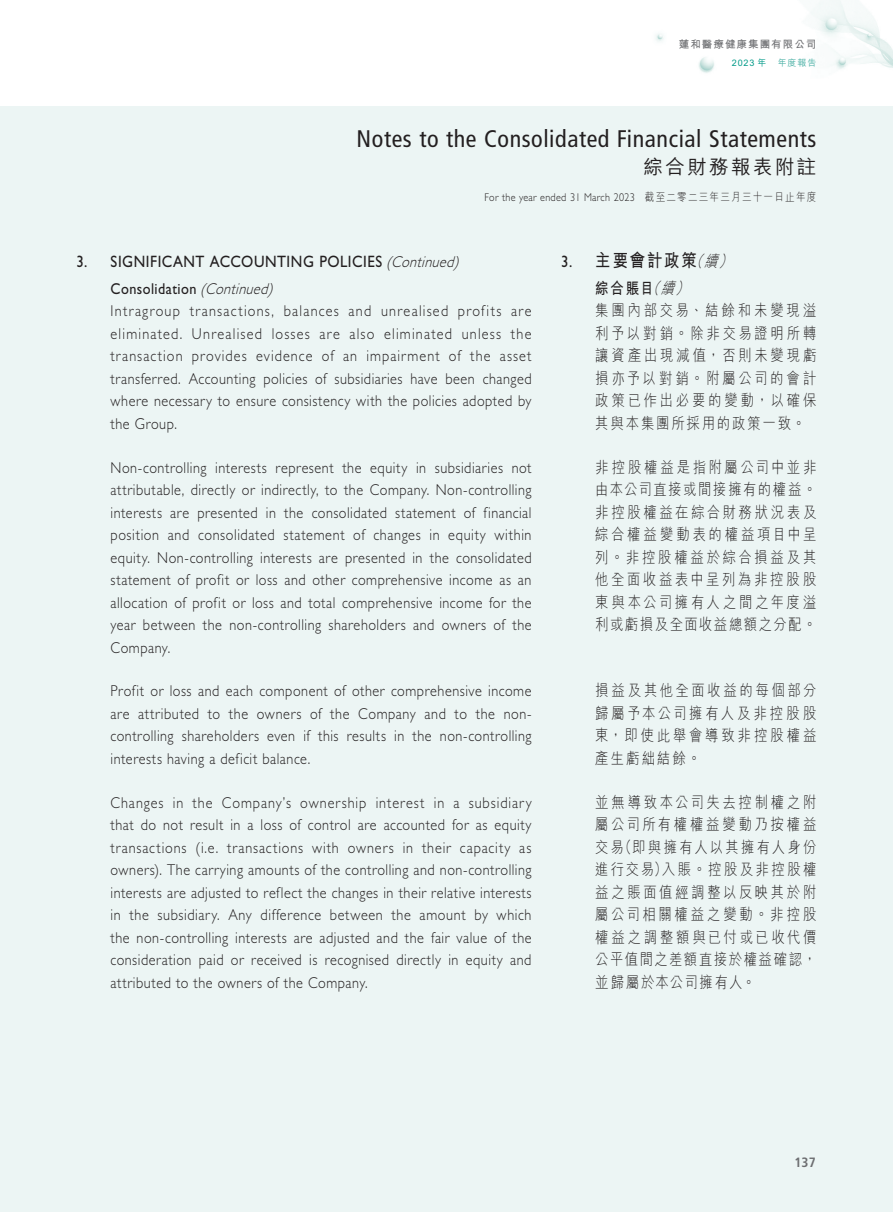
<style>
.page{position:relative;width:893px;height:1212px;background:#fff}
.page>*{position:absolute;margin:0;border:0;box-sizing:border-box;transform-origin:0 0}
.t1{font:condensed 24px "Frutiger LT Std";letter-spacing:.025em;color:#231f20}
.t2{font:500 19.5px "M Hei HK";letter-spacing:.125em;color:#231f20}
.t3{font:700 18px "M Hei HK";letter-spacing:.135em;color:#231f20;scale:.85 1}
.t4{font:16.5px "Gill Sans Std";letter-spacing:.035em;color:#231f20;scale:.9 1}
.t5{font:300 15.75px/22.5px "Gill Sans Std";letter-spacing:.045em;color:#231f20;text-align:justify;scale:.9 1}
.t6{font:300 15.75px/22.5px "M Hei HK";letter-spacing:.19em;color:#231f20;text-align:justify;scale:.85 1}
.t7{font:300 15.75px/22.5px "Gill Sans Std";letter-spacing:.075em;color:#231f20;scale:.9 1}
.t8{font:700 condensed 13.5px "Frutiger LT Std";color:#6c6d70}
.t9{font:300 11.25px "Gill Sans Std";letter-spacing:.03em;color:#231f20;scale:.9 1}
.t10{font:700 10.5px "M Hei HK";letter-spacing:.1em;color:#6c6d70}
.t11{font:500 9px "M Hei HK";letter-spacing:.1em;color:#009a88}
.s1{color:#4cb1a6}
.s2{font-family:"M Hei HK"}
.s3{font-weight:300;font-style:italic;font-size:15.75px}
.s4{font-weight:400}
.s5{font-style:italic}
.s6{font-family:"Gill Sans Std";font-weight:400;font-size:16.5px}
.s7{font-weight:700}
</style>
<div class="page">
<div style="left:0;top:107px;width:893px;height:1105px;background:#ecf5f4"></div>
<p class="t10" style="left:679px;top:36px;width:139px">蓮和醫療健康集團有限公司</p>
<p class="t11" style="left:732px;top:56px;width:86px">2023 年 <span class="s1">年度報告</span></p>
<h1 class="t1" style="left:357px;top:125px;width:461px">Notes to the Consolidated Financial Statements</h1>
<p class="t2" style="left:643px;top:152px;width:174px">綜合財務報表附註</p>
<p class="t9" style="left:485px;top:191px;width:370px">For the year ended 31 March 2023 <span class="s2">截至二零二三年三月三十一日止年度</span></p>
<p class="t4" style="left:77px;top:252px;width:431px">3. SIGNIFICANT ACCOUNTING POLICIES <span class="s3">(Continued)</span></p>
<p class="t7" style="left:111px;top:277px;width:469px"><span class="s4">Consolidation</span> <span class="s5">(Continued)<br></span>Intragroup transactions, balances and unrealised profits are eliminated. Unrealised losses are also eliminated unless the transaction provides evidence of an impairment of the asset transferred. Accounting policies of subsidiaries have been changed where necessary to ensure consistency with the policies adopted by the Group.</p>
<p class="t5" style="left:111px;top:456px;width:469px">Non-controlling interests represent the equity in subsidiaries not attributable, directly or indirectly, to the Company. Non-controlling interests are presented in the consolidated statement of financial position and consolidated statement of changes in equity within equity. Non-controlling interests are presented in the consolidated statement of profit or loss and other comprehensive income as an allocation of profit or loss and total comprehensive income for the year between the non-controlling shareholders and owners of the Company.</p>
<p class="t5" style="left:111px;top:680px;width:469px">Profit or loss and each component of other comprehensive income are attributed to the owners of the Company and to the non&shy;controlling shareholders even if this results in the non-controlling interests having a deficit balance.</p>
<p class="t5" style="left:111px;top:791px;width:469px">Changes in the Company’s ownership interest in a subsidiary that do not result in a loss of control are accounted for as equity transactions (i.e. transactions with owners in their capacity as owners). The carrying amounts of the controlling and non-controlling interests are adjusted to reflect the changes in their relative interests in the subsidiary. Any difference between the amount by which the non-controlling interests are adjusted and the fair value of the consideration paid or received is recognised directly in equity and attributed to the owners of the Company.</p>
<p class="t3" style="left:561px;top:247px;width:207px"><span class="s6">3.</span> 主要會計政策<span class="s3">（續）</span></p>
<p class="t6" style="left:595px;top:276px;width:262px;text-align:left"><span class="s7">綜合賬目</span><span class="s5">（續）<br></span>集團內部交易、結餘和未變現溢利予以對銷。除非交易證明所轉讓資產出現減值，否則未變現虧損亦予以對銷。附屬公司的會計政策已作出必要的變動，以確保其與本集團所採用的政策一致。</p>
<p class="t6" style="left:595px;top:455px;width:262px">非控股權益是指附屬公司中並非由本公司直接或間接擁有的權益。非控股權益在綜合財務狀況表及綜合權益變動表的權益項目中呈列。非控股權益於綜合損益及其他全面收益表中呈列為非控股股東與本公司擁有人之間之年度溢利或虧損及全面收益總額之分配。</p>
<p class="t6" style="left:595px;top:679px;width:262px">損益及其他全面收益的每個部分歸屬予本公司擁有人及非控股股東，即使此舉會導致非控股權益產生虧絀結餘。</p>
<p class="t6" style="left:595px;top:790px;width:262px">並無導致本公司失去控制權之附屬公司所有權權益變動乃按權益交易（即與擁有人以其擁有人身份進行交易）入賬。控股及非控股權益之賬面值經調整以反映其於附屬公司相關權益之變動。非控股權益之調整額與已付或已收代價公平值間之差額直接於權益確認，並歸屬於本公司擁有人。</p>
<p class="t8" style="left:794px;top:1154px;width:23px">137</p>
</div>
